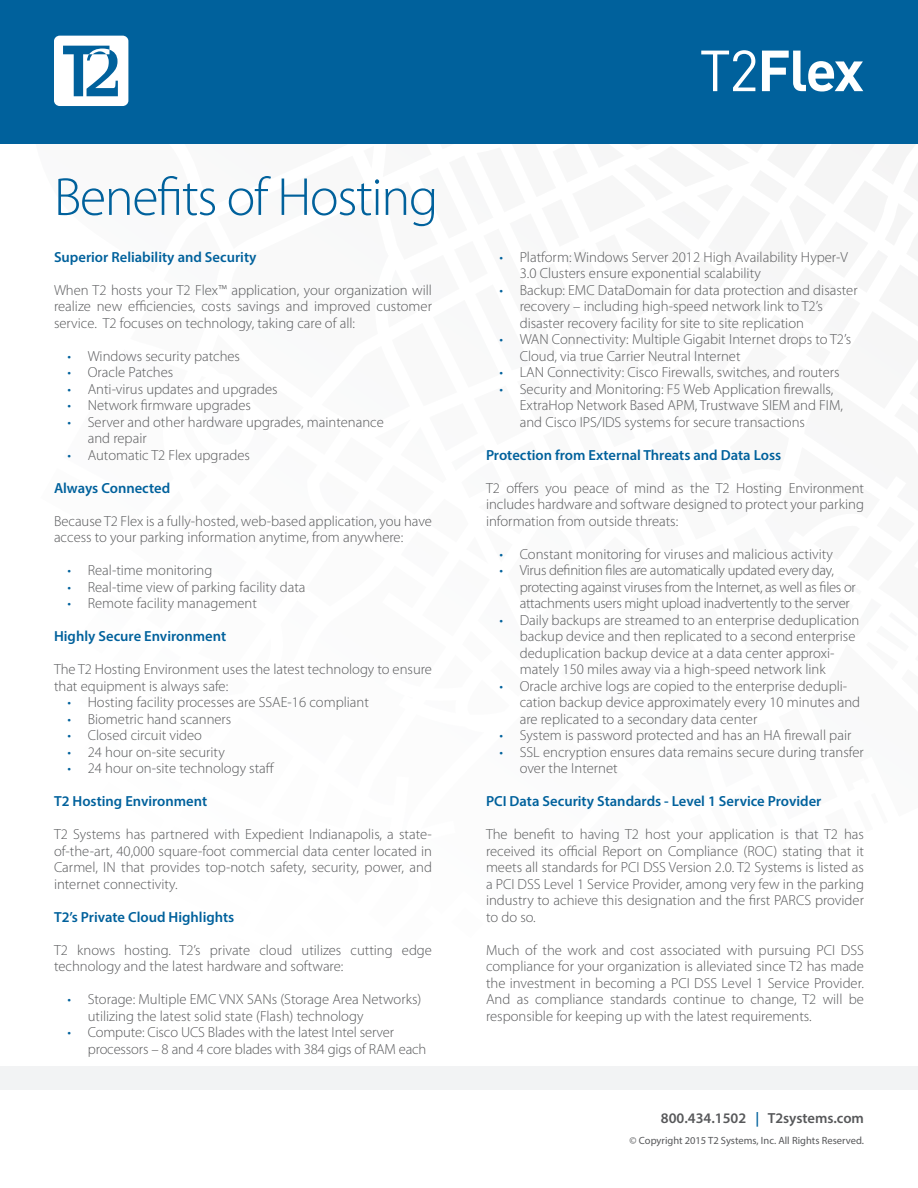
<style>
.page{position:relative;width:918px;height:1188px;background:#fff}
.page>*{position:absolute;margin:0;border:0;box-sizing:border-box;transform-origin:0 0}
.t1{font:700 57px "DIN Pro";color:#fff}
.t2{font:300 54px "Myriad Pro";letter-spacing:-.025em;color:#00619c}
.BODY_COPY{font:300 14.7px/16.5px "Myriad Pro";color:#57585a}
.PARAGRAPH_HEADER{font:600 14.7px "Myriad Pro";color:#00619c}
.BODY_COPY-2{font:300 14.7px/16.5px "Myriad Pro";letter-spacing:-.02em;color:#57585a}
.Body_Copy{font:600 14.7px "Myriad Pro";color:#57585a}
.Body_Copy-2{font:10.5px "Myriad Pro";color:#57585a}
.s1{color:#00619c}
.s2{font-weight:400}
</style>
<div class="page">
<div style="left:0;top:0;width:918px;height:143px;background:#00619c"></div>
<div style="left:0;top:1066px;width:918px;height:24px;background:#f2f3f4"></div>
<svg style="left:54px;top:36px;width:74px;height:70px"></svg>
<p class="t2" style="left:54px;top:167px;width:386px">Benefits of Hosting</p>
<p class="PARAGRAPH_HEADER" style="left:54px;top:247px;width:204px">Superior Reliability and Security</p>
<p class="BODY_COPY" style="left:54px;top:282px;width:380px;text-align:justify">When T2 hosts your T2 Flex™ application, your organization will realize new efficiencies, costs savings and improved customer service. T2 focuses on technology, taking care of all:</p>
<p class="BODY_COPY" style="left:68px;top:348px;width:174px"><span class="s1">•</span> Windows security patches</p>
<p class="BODY_COPY" style="left:68px;top:364px;width:107px"><span class="s1">•</span> Oracle Patches</p>
<p class="BODY_COPY" style="left:68px;top:381px;width:212px"><span class="s1">•</span> Anti-virus updates and upgrades</p>
<p class="BODY_COPY" style="left:68px;top:397px;width:185px"><span class="s1">•</span> Network firmware upgrades</p>
<p class="BODY_COPY" style="left:88px;top:414px;width:298px;text-indent:-20px"><span class="s1">•</span> Server and other hardware upgrades, maintenance and repair</p>
<p class="BODY_COPY" style="left:68px;top:447px;width:184px"><span class="s1">•</span> Automatic T2 Flex upgrades</p>
<p class="PARAGRAPH_HEADER" style="left:54px;top:478px;width:118px">Always Connected</p>
<p class="BODY_COPY" style="left:54px;top:513px;width:379px">Because T2 Flex is a fully-hosted, web-based application, you have access to your parking information anytime, from anywhere:</p>
<p class="BODY_COPY" style="left:68px;top:562px;width:146px"><span class="s1">•</span> Real-time monitoring</p>
<p class="BODY_COPY" style="left:68px;top:579px;width:240px"><span class="s1">•</span> Real-time view of parking facility data</p>
<p class="BODY_COPY" style="left:68px;top:595px;width:191px"><span class="s1">•</span> Remote facility management</p>
<p class="PARAGRAPH_HEADER" style="left:54px;top:627px;width:174px">Highly Secure Environment</p>
<p class="BODY_COPY" style="left:54px;top:661px;width:380px">The T2 Hosting Environment uses the latest technology to ensure that equipment is always safe:</p>
<p class="BODY_COPY" style="left:68px;top:694px;width:303px"><span class="s1">•</span> Hosting facility processes are SSAE-16 compliant</p>
<p class="BODY_COPY" style="left:68px;top:711px;width:165px"><span class="s1">•</span> Biometric hand scanners</p>
<p class="BODY_COPY" style="left:68px;top:727px;width:136px"><span class="s1">•</span> Closed circuit video</p>
<p class="BODY_COPY" style="left:68px;top:744px;width:159px"><span class="s1">•</span> 24 hour on-site security</p>
<p class="BODY_COPY" style="left:68px;top:760px;width:209px"><span class="s1">•</span> 24 hour on-site technology staff</p>
<p class="PARAGRAPH_HEADER" style="left:54px;top:792px;width:155px">T2 Hosting Environment</p>
<p class="BODY_COPY" style="left:54px;top:826px;width:379px;text-align:justify">T2 Systems has partnered with Expedient Indianapolis, a state&shy;of-the-art, 40,000 square-foot commercial data center located in Carmel, IN that provides top-notch safety, security, power, and internet connectivity.</p>
<p class="PARAGRAPH_HEADER" style="left:54px;top:907px;width:182px">T2’s Private Cloud Highlights</p>
<p class="BODY_COPY" style="left:54px;top:942px;width:380px">T2 knows hosting. T2’s private cloud utilizes cutting edge technology and the latest hardware and software:</p>
<p class="BODY_COPY" style="left:88px;top:991px;width:335px;text-indent:-20px"><span class="s1">•</span> Storage: Multiple EMC VNX SANs (Storage Area Networks) utilizing the latest solid state (Flash) technology</p>
<p class="BODY_COPY" style="left:88px;top:1024px;width:340px;text-indent:-20px"><span class="s1">•</span> Compute: Cisco UCS Blades with the latest Intel server processors – 8 and 4 core blades with 384 gigs of RAM each</p>
<p class="t1" style="left:700px;top:23px;width:166px"><span class="s2">T2</span>Flex</p>
<p class="BODY_COPY" style="left:520px;top:249px;width:330px;text-indent:-20px"><span class="s1">•</span> Platform: Windows Server 2012 High Availability Hyper-V<br>3.0 Clusters ensure exponential scalability</p>
<p class="BODY_COPY" style="left:520px;top:282px;width:339px;text-indent:-20px"><span class="s1">•</span> Backup: EMC DataDomain for data protection and disaster recovery – including high-speed network link to T2’s disaster recovery facility for site to site replication</p>
<p class="BODY_COPY" style="left:520px;top:331px;width:333px;text-indent:-20px"><span class="s1">•</span> WAN Connectivity: Multiple Gigabit Internet drops to T2’s<br>Cloud, via true Carrier Neutral Internet</p>
<p class="BODY_COPY" style="left:500px;top:364px;width:342px"><span class="s1">•</span> LAN Connectivity: Cisco Firewalls, switches, and routers</p>
<p class="BODY_COPY" style="left:520px;top:381px;width:325px;text-indent:-20px"><span class="s1">•</span> Security and Monitoring: F5 Web Application firewalls,<br>ExtraHop Network Based APM, Trustwave SIEM and FIM, and Cisco IPS/IDS systems for secure transactions</p>
<p class="PARAGRAPH_HEADER" style="left:486px;top:445px;width:297px">Protection from External Threats and Data Loss</p>
<p class="BODY_COPY" style="left:486px;top:480px;width:380px;text-align:justify">T2 offers you peace of mind as the T2 Hosting Environment includes hardware and software designed to protect your parking information from outside threats:</p>
<p class="BODY_COPY" style="left:500px;top:546px;width:335px"><span class="s1">•</span> Constant monitoring for viruses and malicious activity</p>
<p class="BODY_COPY-2" style="left:520px;top:562px;width:338px;text-indent:-20px"><span class="s1">•</span> Virus definition files are automatically updated every day, protecting against viruses from the Internet, as well as files or attachments users might upload inadvertently to the server</p>
<p class="BODY_COPY" style="left:520px;top:612px;width:341px;text-indent:-20px"><span class="s1">•</span> Daily backups are streamed to an enterprise deduplication backup device and then replicated to a second enterprise deduplication backup device at a data center approxi&shy;mately 150 miles away via a high-speed network link</p>
<p class="BODY_COPY" style="left:520px;top:678px;width:342px;text-indent:-20px"><span class="s1">•</span> Oracle archive logs are copied to the enterprise dedupli&shy;cation backup device approximately every 10 minutes and are replicated to a secondary data center</p>
<p class="BODY_COPY" style="left:500px;top:727px;width:353px"><span class="s1">•</span> System is password protected and has an HA firewall pair</p>
<p class="BODY_COPY" style="left:520px;top:744px;width:346px;text-indent:-20px"><span class="s1">•</span> SSL encryption ensures data remains secure during transfer over the Internet</p>
<p class="PARAGRAPH_HEADER" style="left:486px;top:792px;width:337px">PCI Data Security Standards - Level 1 Service Provider</p>
<p class="BODY_COPY" style="left:486px;top:826px;width:380px;text-align:justify">The benefit to having T2 host your application is that T2 has received its official Report on Compliance (ROC) stating that it meets all standards for PCI DSS Version 2.0. T2 Systems is listed as a PCI DSS Level 1 Service Provider, among very few in the parking industry to achieve this designation and the first PARCS provider to do so.</p>
<p class="BODY_COPY" style="left:486px;top:942px;width:380px;text-align:justify">Much of the work and cost associated with pursuing PCI DSS compliance for your organization is alleviated since T2 has made the investment in becoming a PCI DSS Level 1 Service Provider.<br>And as compliance standards continue to change, T2 will be responsible for keeping up with the latest requirements.</p>
<p class="Body_Copy" style="left:661px;top:1109px;width:205px">800.434.1502 <span class="s1">|</span> T2systems.com</p>
<p class="Body_Copy-2" style="left:630px;top:1134px;width:236px">© Copyright 2015 T2 Systems, Inc. All Rights Reserved.</p>
</div>
